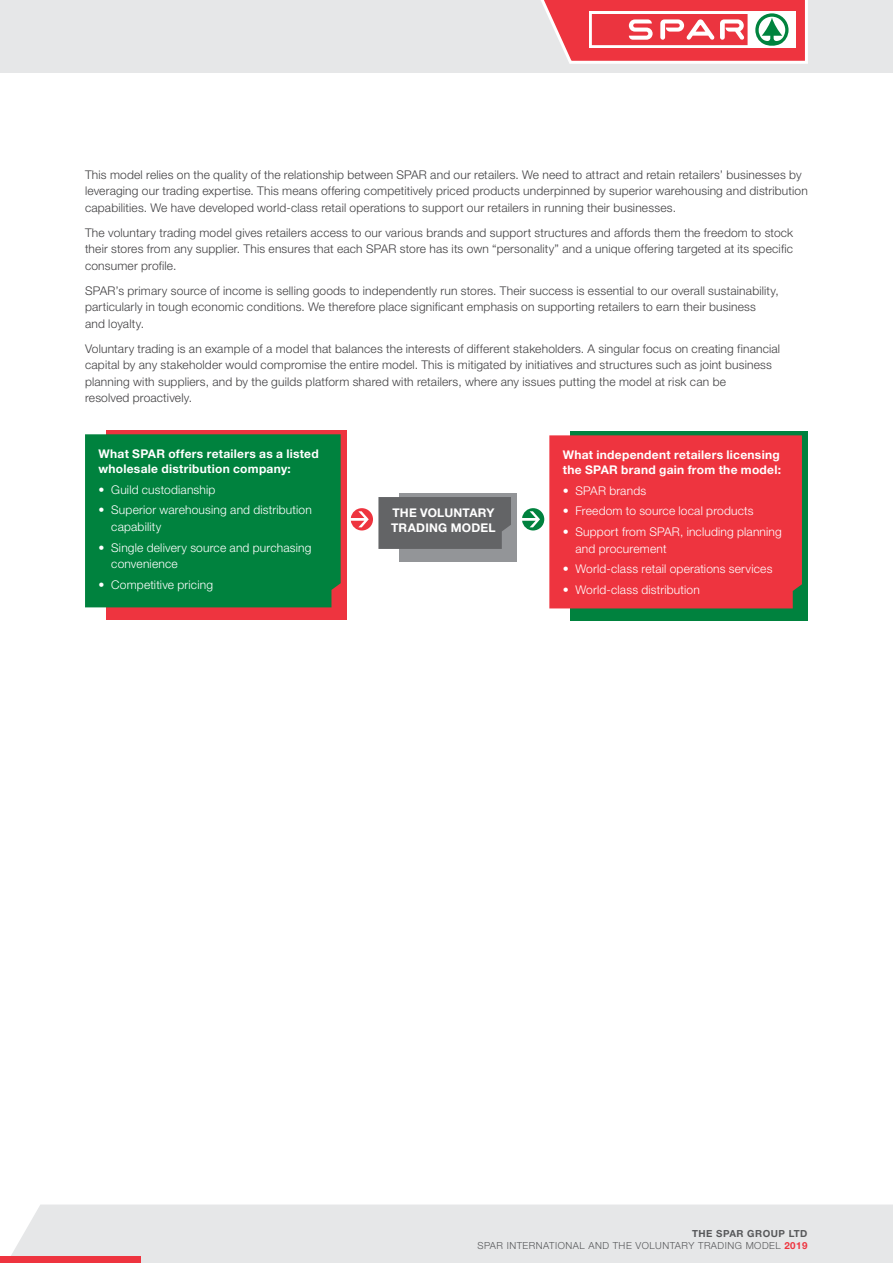
<style>
.page{position:relative;width:893px;height:1263px;background:#fff}
.page>*{position:absolute;margin:0;border:0;box-sizing:border-box;transform-origin:0 0}
.t1{font:300 12px/16.5px "Helvetica Neue LT Std";letter-spacing:.015em;color:#414042}
.t2{font:300 12px/16.5px "Helvetica Neue LT Std";letter-spacing:.015em;color:#fff}
.t3{font:700 12px/15px "Helvetica Neue LT Std";letter-spacing:.025em;color:#fff}
.t4{font:300 9.75px/12px "Helvetica Neue LT Std";letter-spacing:.05em;color:#58595b;text-align:right}
.s1{font-weight:700}
.s2{font-weight:700;color:#ee343f}
</style>
<div class="page">
<div style="left:0;top:0;width:893px;height:72px;background:#e6e7e8"></div>
<svg style="left:541px;top:0;width:267px;height:64px;background:#ea747a"></svg>
<div style="left:11px;top:1204px;width:882px;height:59px;background:#e6e7e8"></div>
<div style="left:0;top:1256px;width:140px;height:7px;background:#ee343f"></div>
<div style="left:106px;top:430px;width:241px;height:190px;background:#ee343f"></div>
<div style="left:85px;top:434px;width:256px;height:173px;background:#00823e"></div>
<div style="left:570px;top:431px;width:238px;height:190px;background:#00823e"></div>
<div style="left:399px;top:493px;width:118px;height:68px;background:#939598"></div>
<svg style="left:351px;top:497px;width:160px;height:52px"></svg>
<svg style="left:522px;top:435px;width:280px;height:173px;background:#ec4751"></svg>
<p class="t1" style="left:85px;top:166px;width:724px">This model relies on the quality of the relationship between SPAR and our retailers. We need to attract and retain retailers’ businesses by leveraging our trading expertise. This means offering competitively priced products underpinned by superior warehousing and distribution capabilities. We have developed world-class retail operations to support our retailers in running their businesses.</p>
<p class="t1" style="left:85px;top:224px;width:710px;text-align:justify">The voluntary trading model gives retailers access to our various brands and support structures and affords them the freedom to stock their stores from any supplier. This ensures that each SPAR store has its own “personality” and a unique offering targeted at its specific consumer profile.</p>
<p class="t1" style="left:85px;top:282px;width:695px">SPAR’s primary source of income is selling goods to independently run stores. Their success is essential to our overall sustainability, particularly in tough economic conditions. We therefore place significant emphasis on supporting retailers to earn their business and loyalty.</p>
<p class="t1" style="left:85px;top:340px;width:697px">Voluntary trading is an example of a model that balances the interests of different stakeholders. A singular focus on creating financial capital by any stakeholder would compromise the entire model. This is mitigated by initiatives and structures such as joint business planning with suppliers, and by the guilds platform shared with retailers, where any issues putting the model at risk can be<br>resolved proactively.</p>
<p class="t3" style="left:98px;top:446px;width:222px">What SPAR offers retailers as a listed wholesale distribution company:</p>
<p class="t2" style="left:98px;top:481px;width:118px"><span class="s1">•</span> Guild custodianship</p>
<p class="t2" style="left:111px;top:501px;width:202px;text-indent:-13px"><span class="s1">•</span> Superior warehousing and distribution capability</p>
<p class="t2" style="left:111px;top:539px;width:202px;text-indent:-13px"><span class="s1">•</span> Single delivery source and purchasing convenience</p>
<p class="t2" style="left:98px;top:576px;width:116px"><span class="s1">•</span> Competitive pricing</p>
<p class="t3" style="left:391px;top:505px;width:106px">THE VOLUNTARY<br>TRADING MODEL</p>
<p class="t3" style="left:563px;top:447px;width:220px">What independent retailers licensing the SPAR brand gain from the model:</p>
<p class="t2" style="left:563px;top:482px;width:85px"><span class="s1">•</span> SPAR brands</p>
<p class="t2" style="left:563px;top:503px;width:192px"><span class="s1">•</span> Freedom to source local products</p>
<p class="t2" style="left:575px;top:523px;width:208px;text-indent:-13px"><span class="s1">•</span> Support from SPAR, including planning and procurement</p>
<p class="t2" style="left:563px;top:561px;width:211px"><span class="s1">•</span> World-class retail operations services</p>
<p class="t2" style="left:563px;top:581px;width:139px"><span class="s1">•</span> World-class distribution</p>
<p class="t4" style="left:477px;top:1227px;width:332px"><span class="s1">THE SPAR GROUP LTD<br></span>SPAR INTERNATIONAL AND THE VOLUNTARY TRADING MODEL <span class="s2">2019</span></p>
</div>
